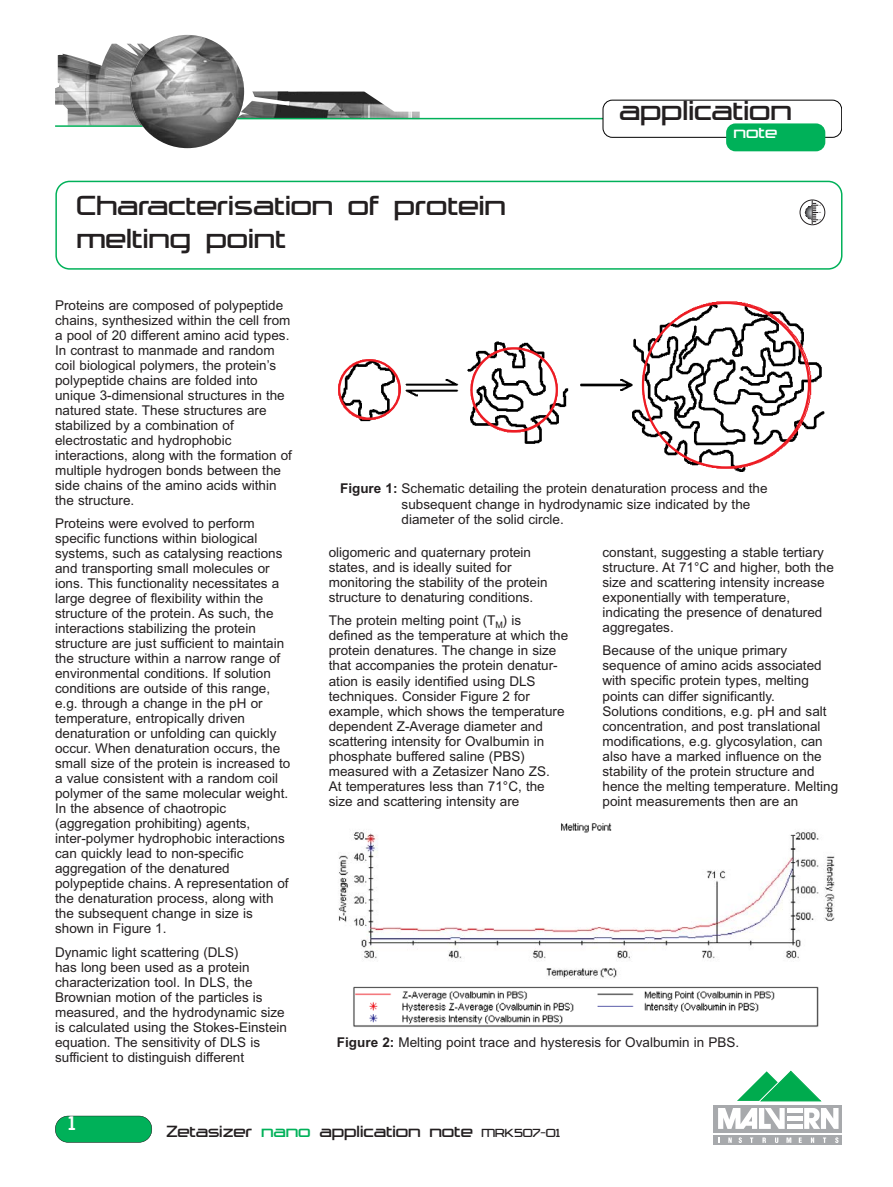
<style>
.page{position:relative;width:893px;height:1187px;background:#fff}
.page>*{position:absolute;margin:0;border:0;box-sizing:border-box;transform-origin:0 0}
.t1{font:300 30.15px "Trade Marker";color:#231f20}
.t2{font:30px/33px "Trade Marker Light Alt";color:#231f20}
.t3{font:300 22.35px "Trade Marker";color:#fff}
.t4{font:300 17.7px "Trade Marker";color:#231f20}
.t5{font:300 17.7px "Trade Marker";color:#fff}
.t6{font:13.5px/15px "Arial";color:#231f20}
.s1{font-weight:700}
.s2{color:#00b159}
.s3{font-size:12.75px}
</style>
<div class="page">
<img style="left:360px;top:301px;width:465px;height:171px">
<svg style="left:338px;top:359px;width:63px;height:61px"></svg>
<svg style="left:470px;top:347px;width:88px;height:85px"></svg>
<svg style="left:642px;top:302px;width:168px;height:166px"></svg>
<div style="left:55px;top:1115px;width:97px;height:27px;background:#00b159;border-radius:13px"></div>
<div style="left:55px;top:1115px;width:97px;height:27px;border:1px solid #231f20;border-radius:13px"></div>
<svg style="left:55px;top:181px;width:787px;height:89px"></svg>
<svg style="left:800px;top:200px;width:24px;height:25px"></svg>
<div style="left:799px;top:199px;width:26px;height:26px;border:1px solid #231f20;border-radius:50%"></div>
<svg style="left:804px;top:200px;width:17px;height:25px"></svg>
<img style="left:338px;top:830px;width:497px;height:148px">
<img style="left:557px;top:823px;width:68px;height:11px">
<svg style="left:353px;top:986px;width:466px;height:41px"></svg>
<img style="left:57px;top:44px;width:74px;height:35px">
<svg style="left:55px;top:79px;width:580px;height:48px"></svg>
<div style="left:603px;top:100px;width:238px;height:37px;background:#fff;border-radius:9px"></div>
<div style="left:602px;top:100px;width:240px;height:38px;border:1px solid #000;border-radius:9px"></div>
<div style="left:726px;top:123px;width:99px;height:28px;background:#00b159;border-radius:9px"></div>
<img style="left:131px;top:35px;width:113px;height:113px">
<div style="left:714px;top:1135px;width:128px;height:9px;background:#a7a9ac"></div>
<svg style="left:714px;top:1105px;width:128px;height:27px"></svg>
<svg style="left:737px;top:1070px;width:84px;height:31px"></svg>
<svg style="left:718px;top:1108px;width:66px;height:20px"></svg>
<hr style="left:786px;top:1108px;width:16px;height:4px;background:#fff">
<hr style="left:786px;top:1116px;width:16px;height:4px;background:#fff">
<hr style="left:786px;top:1124px;width:16px;height:4px;background:#fff">
<svg style="left:804px;top:1108px;width:34px;height:20px"></svg>
<svg style="left:728px;top:1137px;width:3px;height:5px"></svg>
<svg style="left:738px;top:1137px;width:4px;height:6px"></svg>
<svg style="left:750px;top:1137px;width:3px;height:5px"></svg>
<svg style="left:762px;top:1137px;width:4px;height:5px"></svg>
<svg style="left:775px;top:1137px;width:3px;height:6px"></svg>
<svg style="left:786px;top:1137px;width:5px;height:5px"></svg>
<svg style="left:798px;top:1137px;width:3px;height:5px"></svg>
<svg style="left:810px;top:1137px;width:4px;height:5px"></svg>
<svg style="left:823px;top:1137px;width:3px;height:5px"></svg>
<svg style="left:835px;top:1137px;width:3px;height:6px"></svg>
<h1 class="t1" style="left:619px;top:101px;width:174px">application</h1>
<h2 class="t2" style="left:76px;top:192px;width:431px">Characterisation of protein melting point</h2>
<h3 class="t5" style="left:733px;top:126px;width:45px">note</h3>
<p class="t6" style="left:55px;top:299px;width:238px">Proteins are composed of polypeptide chains, synthesized within the cell from a pool of 20 different amino acid types.<br>In contrast to manmade and random coil biological polymers, the protein’s polypeptide chains are folded into unique 3-dimensional structures in the natured state. These structures are stabilized by a combination of electrostatic and hydrophobic interactions, along with the formation of multiple hydrogen bonds between the side chains of the amino acids within the structure.</p>
<p class="t6" style="left:55px;top:517px;width:237px">Proteins were evolved to perform specific functions within biological systems, such as catalysing reactions and transporting small molecules or ions. This functionality necessitates a large degree of flexibility within the structure of the protein. As such, the interactions stabilizing the protein structure are just sufficient to maintain the structure within a narrow range of environmental conditions. If solution conditions are outside of this range, e.g. through a change in the pH or temperature, entropically driven denaturation or unfolding can quickly occur. When denaturation occurs, the small size of the protein is increased to a value consistent with a random coil polymer of the same molecular weight.<br>In the absence of chaotropic (aggregation prohibiting) agents, inter-polymer hydrophobic interactions can quickly lead to non-specific aggregation of the denatured polypeptide chains. A representation of the denaturation process, along with the subsequent change in size is shown in Figure 1.</p>
<p class="t6" style="left:55px;top:946px;width:233px">Dynamic light scattering (DLS)<br>has long been used as a protein characterization tool. In DLS, the Brownian motion of the particles is measured, and the hydrodynamic size is calculated using the Stokes-Einstein equation. The sensitivity of DLS is sufficient to distinguish different</p>
<p class="t6" style="left:401px;top:482px;width:367px;line-height:15.6px;text-indent:-62px"><span class="s1">Figure 1:</span> Schematic detailing the protein denaturation process and the subsequent change in hydrodynamic size indicated by the diameter of the solid circle.</p>
<p class="t6" style="left:329px;top:546px;width:220px">oligomeric and quaternary protein states, and is ideally suited for monitoring the stability of the protein structure to denaturing conditions.</p>
<p class="t6" style="left:329px;top:614px;width:241px">The protein melting point (T<sub>M</sub>) is defined as the temperature at which the protein denatures. The change in size that accompanies the protein denatur&shy;ation is easily identified using DLS techniques. Consider Figure 2 for example, which shows the temperature dependent Z-Average diameter and scattering intensity for Ovalbumin in phosphate buffered saline (PBS) measured with a Zetasizer Nano ZS.<br>At temperatures less than 71°C, the size and scattering intensity are</p>
<p class="t6" style="left:602px;top:546px;width:233px">constant, suggesting a stable tertiary structure. At 71°C and higher, both the size and scattering intensity increase exponentially with temperature, indicating the presence of denatured aggregates.</p>
<p class="t6" style="left:602px;top:644px;width:237px">Because of the unique primary sequence of amino acids associated with specific protein types, melting points can differ significantly.<br>Solutions conditions, e.g. pH and salt concentration, and post translational modifications, e.g. glycosylation, can also have a marked influence on the stability of the protein structure and hence the melting temperature. Melting point measurements then are an</p>
<p class="t6" style="left:337px;top:1036px;width:404px"><span class="s1">Figure 2:</span> Melting point trace and hysteresis for Ovalbumin in PBS.</p>
<h3 class="t3" style="left:68px;top:1116px;width:9px">1</h3>
<h3 class="t4" style="left:166px;top:1125px;width:395px">Zetasizer <span class="s2">nano</span> application note <span class="s3">MRK507-01</span></h3>
</div>
